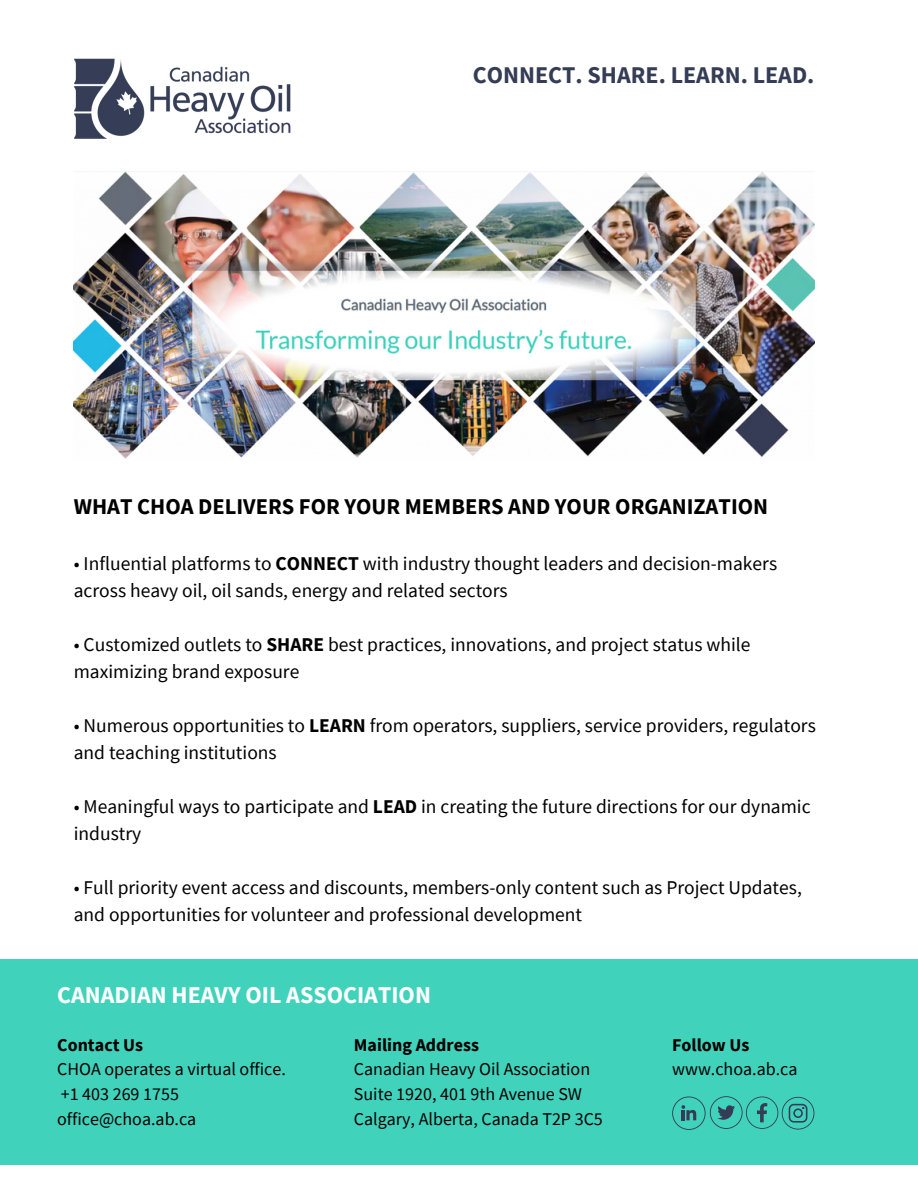
<style>
.page{position:relative;width:918px;height:1188px;background:#fff}
.page>*{position:absolute;margin:0;border:0;box-sizing:border-box;transform-origin:0 0}
.t1{font:700 24px "Source Sans Pro";color:#fff}
.t2{font:700 24px "Source Sans Pro";color:#353d56}
.t3{font:700 22.5px "Source Sans Pro";color:#000}
.t4{font:19.5px/27px "Source Sans Pro";color:#000}
.t5{font:18px "Source Sans Pro";color:#000}
.t6{font:700 18px "Source Sans Pro";color:#000}
.s1{font-weight:700}
</style>
<div class="page">
<img style="left:74px;top:172px;width:740px;height:287px">
<div style="left:0;top:959px;width:918px;height:206px;background:#41d2bc"></div>
<svg style="left:672px;top:1096px;width:142px;height:34px"></svg>
<img style="left:74px;top:59px;width:217px;height:80px">
<p class="t2" style="left:473px;top:59px;width:343px">CONNECT. SHARE. LEARN. LEAD.</p>
<p class="t3" style="left:74px;top:492px;width:696px">WHAT CHOA DELIVERS FOR YOUR MEMBERS AND YOUR ORGANIZATION</p>
<p class="t4" style="left:74px;top:550px;width:705px">• Influential platforms to <span class="s1">CONNECT</span> with industry thought leaders and decision-makers across heavy oil, oil sands, energy and related sectors</p>
<p class="t4" style="left:74px;top:631px;width:678px">• Customized outlets to <span class="s1">SHARE</span> best practices, innovations, and project status while maximizing brand exposure</p>
<p class="t4" style="left:74px;top:712px;width:744px">• Numerous opportunities to <span class="s1">LEARN</span> from operators, suppliers, service providers, regulators and teaching institutions</p>
<p class="t4" style="left:74px;top:793px;width:738px">• Meaningful ways to participate and <span class="s1">LEAD</span> in creating the future directions for our dynamic industry</p>
<p class="t4" style="left:74px;top:874px;width:730px">• Full priority event access and discounts, members-only content such as Project Updates, and opportunities for volunteer and professional development</p>
<h1 class="t1" style="left:57px;top:979px;width:375px">CANADIAN HEAVY OIL ASSOCIATION</h1>
<p class="t6" style="left:354px;top:1033px;width:127px">Mailing Address</p>
<h1 class="t5" style="left:354px;top:1058px;width:238px">Canadian Heavy Oil Association</h1>
<p class="t5" style="left:354px;top:1082px;width:230px">Suite 1920, 401 9th Avenue SW</p>
<p class="t5" style="left:354px;top:1107px;width:251px">Calgary, Alberta, Canada T2P 3C5</p>
<p class="t6" style="left:57px;top:1033px;width:87px">Contact Us</p>
<p class="t5" style="left:57px;top:1058px;width:230px">CHOA operates a virtual office.</p>
<p class="t5" style="left:61px;top:1082px;width:120px">+1 403 269 1755</p>
<h1 class="t5" style="left:57px;top:1107px;width:141px">office@choa.ab.ca</h1>
<p class="t6" style="left:672px;top:1033px;width:79px">Follow Us</p>
<p class="t5" style="left:672px;top:1058px;width:127px">www.choa.ab.ca</p>
</div>
